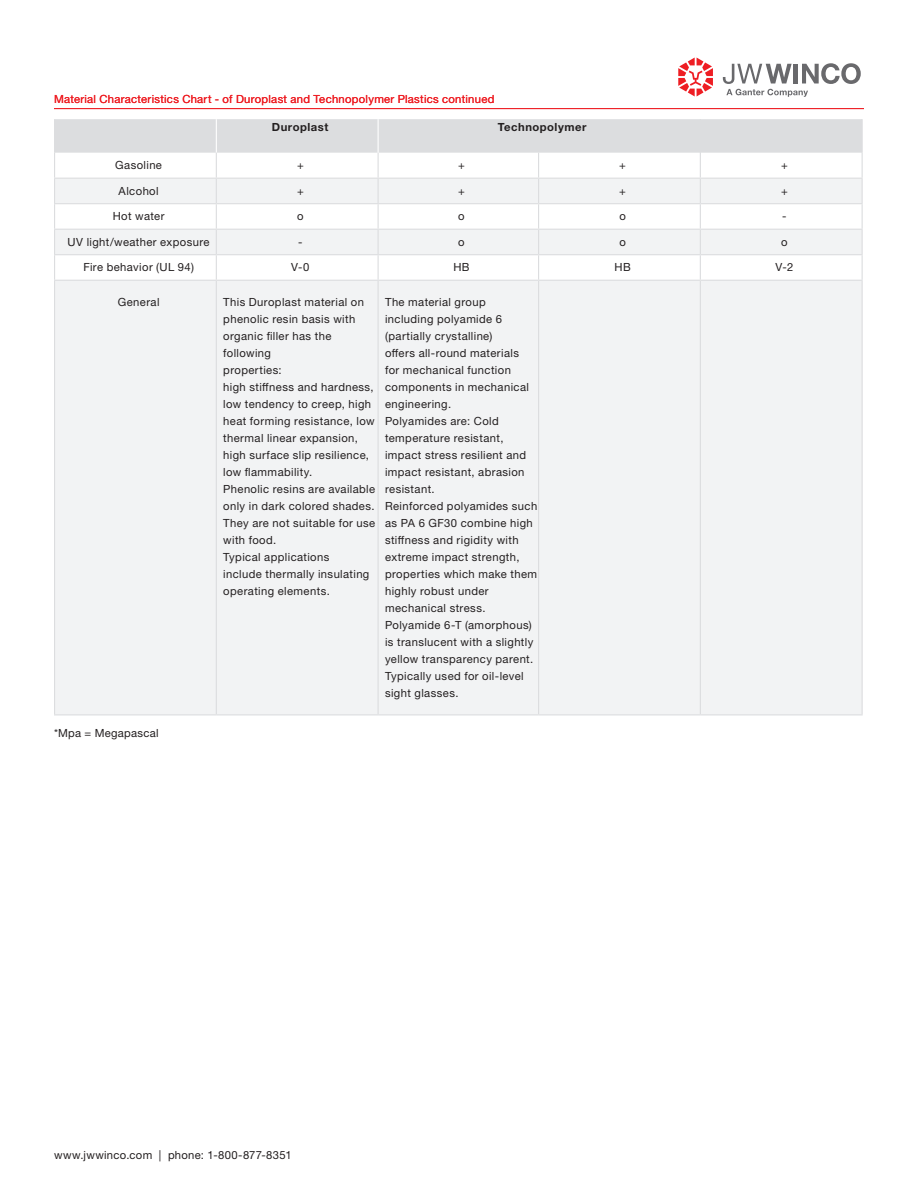
<style>
.page{position:relative;width:918px;height:1188px;background:#fff}
.page>*{position:absolute;margin:0;border:0;box-sizing:border-box;transform-origin:0 0}
.t1{font:11.25px/17px "Helvetica Neue LTW1 G";letter-spacing:.035em;color:#231f20}
.t2{font:11.25px "Helvetica Neue LTW1 G";letter-spacing:.025em;color:#ee1d23}
.t3{font:700 11.25px "Helvetica Neue LT Pro";letter-spacing:.045em;color:#231f20}
.t4{font:11.25px "Helvetica Neue LT Pro";letter-spacing:.03em;color:#231f20}
</style>
<div class="page">
<hr style="left:54px;top:108px;width:810px;height:1px;background:#ee1d23">
<svg style="left:723px;top:63px;width:138px;height:34px"></svg>
<svg style="left:678px;top:58px;width:35px;height:38px"></svg>
<div style="left:55px;top:281px;width:807px;height:433px;background:#f2f3f4"></div>
<hr style="left:216px;top:281px;width:1px;height:433px;background:#dcdddf">
<hr style="left:378px;top:281px;width:1px;height:433px;background:#dcdddf">
<hr style="left:538px;top:281px;width:1px;height:433px;background:#dcdddf">
<hr style="left:700px;top:281px;width:1px;height:433px;background:#dcdddf">
<hr style="left:862px;top:281px;width:1px;height:433px;background:#dcdddf">
<svg style="left:54px;top:119px;width:809px;height:161px"></svg>
<hr style="left:54px;top:281px;width:1px;height:433px;background:#dcdddf">
<hr style="left:54px;top:178px;width:162px;height:1px;background:#dcdddf">
<hr style="left:216px;top:178px;width:162px;height:1px;background:#dcdddf">
<hr style="left:378px;top:178px;width:161px;height:1px;background:#dcdddf">
<hr style="left:539px;top:178px;width:161px;height:1px;background:#dcdddf">
<hr style="left:700px;top:178px;width:163px;height:1px;background:#dcdddf">
<hr style="left:54px;top:203px;width:162px;height:1px;background:#dcdddf">
<hr style="left:216px;top:203px;width:162px;height:1px;background:#dcdddf">
<hr style="left:378px;top:203px;width:161px;height:1px;background:#dcdddf">
<hr style="left:539px;top:203px;width:161px;height:1px;background:#dcdddf">
<hr style="left:700px;top:203px;width:163px;height:1px;background:#dcdddf">
<hr style="left:54px;top:229px;width:162px;height:1px;background:#dcdddf">
<hr style="left:216px;top:229px;width:162px;height:1px;background:#dcdddf">
<hr style="left:378px;top:229px;width:161px;height:1px;background:#dcdddf">
<hr style="left:539px;top:229px;width:161px;height:1px;background:#dcdddf">
<hr style="left:700px;top:229px;width:163px;height:1px;background:#dcdddf">
<hr style="left:54px;top:254px;width:162px;height:1px;background:#dcdddf">
<hr style="left:216px;top:254px;width:162px;height:1px;background:#dcdddf">
<hr style="left:378px;top:254px;width:161px;height:1px;background:#dcdddf">
<hr style="left:539px;top:254px;width:161px;height:1px;background:#dcdddf">
<hr style="left:700px;top:254px;width:163px;height:1px;background:#dcdddf">
<hr style="left:54px;top:280px;width:162px;height:1px;background:#dcdddf">
<hr style="left:216px;top:280px;width:162px;height:1px;background:#dcdddf">
<hr style="left:378px;top:280px;width:161px;height:1px;background:#dcdddf">
<hr style="left:539px;top:280px;width:161px;height:1px;background:#dcdddf">
<hr style="left:700px;top:280px;width:163px;height:1px;background:#dcdddf">
<hr style="left:54px;top:714px;width:162px;height:1px;background:#dcdddf">
<hr style="left:216px;top:714px;width:162px;height:1px;background:#dcdddf">
<hr style="left:378px;top:714px;width:161px;height:1px;background:#dcdddf">
<hr style="left:539px;top:714px;width:161px;height:1px;background:#dcdddf">
<hr style="left:700px;top:714px;width:163px;height:1px;background:#dcdddf">
<hr style="left:54px;top:119px;width:1px;height:34px;background:#dcdddf">
<hr style="left:378px;top:119px;width:1px;height:34px;background:#fff">
<hr style="left:700px;top:119px;width:1px;height:34px;background:#dcdddf">
<hr style="left:862px;top:119px;width:1px;height:34px;background:#dcdddf">
<p class="t2" style="left:54px;top:92px;width:442px">Material Characteristics Chart - of Duroplast and Technopolymer Plastics continued</p>
<p class="t3" style="left:272px;top:121px;width:58px">Duroplast</p>
<p class="t3" style="left:498px;top:121px;width:90px">Technopolymer</p>
<p class="t1" style="left:115px;top:157px;width:48px">Gasoline</p>
<p class="t1" style="left:297px;top:157px;width:8px">+</p>
<p class="t1" style="left:458px;top:157px;width:8px">+</p>
<p class="t1" style="left:619px;top:157px;width:8px">+</p>
<p class="t1" style="left:781px;top:157px;width:8px">+</p>
<p class="t1" style="left:119px;top:182px;width:42px">Alcohol</p>
<p class="t1" style="left:297px;top:182px;width:8px">+</p>
<p class="t1" style="left:458px;top:182px;width:8px">+</p>
<p class="t1" style="left:619px;top:182px;width:8px">+</p>
<p class="t1" style="left:781px;top:182px;width:8px">+</p>
<p class="t1" style="left:113px;top:208px;width:53px">Hot water</p>
<p class="t1" style="left:297px;top:208px;width:8px">o</p>
<p class="t1" style="left:458px;top:208px;width:8px">o</p>
<p class="t1" style="left:619px;top:208px;width:8px">o</p>
<p class="t1" style="left:782px;top:208px;width:6px">-</p>
<p class="t1" style="left:68px;top:233px;width:144px">UV light/weather exposure</p>
<p class="t1" style="left:298px;top:233px;width:6px">-</p>
<p class="t1" style="left:458px;top:233px;width:8px">o</p>
<p class="t1" style="left:619px;top:233px;width:8px">o</p>
<p class="t1" style="left:781px;top:233px;width:8px">o</p>
<p class="t1" style="left:83px;top:259px;width:112px">Fire behavior (UL 94)</p>
<p class="t1" style="left:291px;top:259px;width:20px">V-0</p>
<p class="t1" style="left:453px;top:259px;width:18px">HB</p>
<p class="t1" style="left:615px;top:259px;width:18px">HB</p>
<p class="t1" style="left:776px;top:259px;width:19px">V-2</p>
<p class="t1" style="left:118px;top:293px;width:43px">General</p>
<p class="t1" style="left:223px;top:293px;width:154px">This Duroplast material on phenolic resin basis with organic filler has the following<br>properties:<br>high stiffness and hardness, low tendency to creep, high heat forming resistance, low thermal linear expansion, high surface slip resilience, low flammability.<br>Phenolic resins are available only in dark colored shades.<br>They are not suitable for use with food.<br>Typical applications<br>include thermally insulating operating elements.</p>
<p class="t1" style="left:385px;top:293px;width:154px">The material group<br>including polyamide 6 (partially crystalline)<br>offers all-round materials<br>for mechanical function components in mechanical engineering.<br>Polyamides are: Cold temperature resistant, impact stress resilient and impact resistant, abrasion resistant.<br>Reinforced polyamides such as PA 6 GF30 combine high stiffness and rigidity with extreme impact strength, properties which make them highly robust under mechanical stress.<br>Polyamide 6-T (amorphous) is translucent with a slightly yellow transparency parent.<br>Typically used for oil-level sight glasses.</p>
<p class="t4" style="left:54px;top:726px;width:106px">*Mpa = Megapascal</p>
<p class="t1" style="left:54px;top:1146px;width:239px">www.jwwinco.com | phone: 1-800-877-8351</p>
</div>
